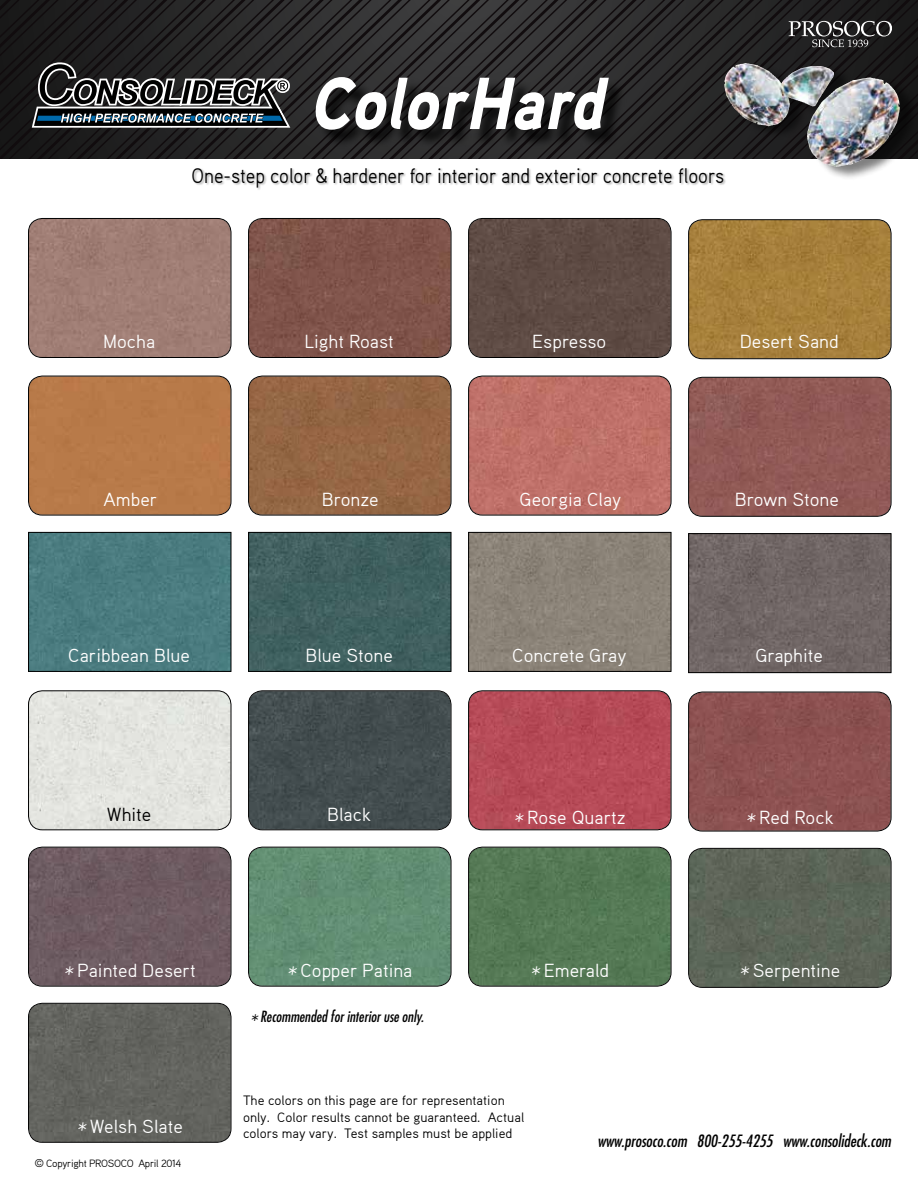
<style>
.page{position:relative;width:918px;height:1188px;background:#fff}
.page>*{position:absolute;margin:0;border:0;box-sizing:border-box;transform-origin:0 0}
.t1{font:italic 900 73.5px "Aaux Pro";color:#fff;scale:.9 1}
.t2{font:21px "Aaux Pro";color:#000;scale:.9 1}
.t3{font:18.75px "Aaux Pro";color:#fff}
.t4{font:18.75px "Aaux Pro";color:#000}
.t5{font:italic condensed 16.5px "Futura Std";color:#000}
.t6{font:italic condensed 15px "Futura Std";color:#000}
.t7{font:13.5px/16.2px "Aaux Pro";color:#000}
.t8{font:10.5px "Aaux Pro";letter-spacing:-.03em;color:#000}
.s1{font-family:"Futura Std";font-style:italic;font-stretch:condensed;font-size:26.1px}
.s2{font-size:21px}
.s3{font-family:"Futura Std"}
</style>
<div class="page">
<div style="left:29px;top:219px;width:202px;height:138px;background:#a07e75"></div>
<div style="left:28px;top:218px;width:203px;height:140px;border:1px solid #000;border-radius:14px"></div>
<div style="left:29px;top:376px;width:202px;height:139px;background:#b87a49"></div>
<div style="left:28px;top:376px;width:203px;height:139px;border:1px solid #000;border-radius:14px"></div>
<svg style="left:28px;top:532px;width:204px;height:140px;background:#49797d"></svg>
<div style="left:29px;top:691px;width:202px;height:139px;background:#e3e4df"></div>
<div style="left:28px;top:690px;width:203px;height:140px;border:1px solid #000;border-radius:14px"></div>
<img style="left:29px;top:847px;width:202px;height:139px">
<div style="left:28px;top:847px;width:203px;height:139px;border:1px solid #000;border-radius:14px"></div>
<div style="left:29px;top:1004px;width:202px;height:138px;background:#62635e"></div>
<div style="left:28px;top:1003px;width:203px;height:140px;border:1px solid #000;border-radius:14px"></div>
<div style="left:249px;top:219px;width:202px;height:138px;background:#80544b"></div>
<div style="left:248px;top:218px;width:203px;height:140px;border:1px solid #000;border-radius:14px"></div>
<img style="left:249px;top:376px;width:202px;height:139px">
<div style="left:248px;top:376px;width:203px;height:139px;border:1px solid #000;border-radius:14px"></div>
<svg style="left:248px;top:532px;width:204px;height:140px;background:#3f5e5d"></svg>
<div style="left:249px;top:691px;width:202px;height:139px;background:#434d4f"></div>
<div style="left:248px;top:690px;width:203px;height:140px;border:1px solid #000;border-radius:14px"></div>
<img style="left:249px;top:847px;width:202px;height:139px">
<div style="left:248px;top:847px;width:203px;height:139px;border:1px solid #000;border-radius:14px"></div>
<div style="left:469px;top:219px;width:202px;height:138px;background:#5e4b44"></div>
<div style="left:468px;top:218px;width:203px;height:140px;border:1px solid #000;border-radius:14px"></div>
<img style="left:469px;top:376px;width:202px;height:139px">
<div style="left:468px;top:376px;width:203px;height:139px;border:1px solid #000;border-radius:14px"></div>
<svg style="left:468px;top:532px;width:204px;height:140px;background:#888075"></svg>
<div style="left:469px;top:691px;width:202px;height:139px;background:#b64a57"></div>
<div style="left:468px;top:690px;width:203px;height:140px;border:1px solid #000;border-radius:14px"></div>
<div style="left:469px;top:847px;width:202px;height:139px;background:#557955"></div>
<div style="left:468px;top:847px;width:203px;height:139px;border:1px solid #000;border-radius:14px"></div>
<img style="left:689px;top:220px;width:202px;height:138px">
<div style="left:688px;top:219px;width:203px;height:140px;border:1px solid #000;border-radius:14px"></div>
<div style="left:689px;top:378px;width:202px;height:138px;background:#915a56"></div>
<div style="left:688px;top:377px;width:203px;height:140px;border:1px solid #000;border-radius:14px"></div>
<svg style="left:688px;top:533px;width:204px;height:140px;background:#6e6463"></svg>
<div style="left:689px;top:692px;width:202px;height:139px;background:#8c5151"></div>
<div style="left:688px;top:692px;width:203px;height:139px;border:1px solid #000;border-radius:14px"></div>
<img style="left:689px;top:849px;width:202px;height:138px">
<div style="left:688px;top:848px;width:203px;height:140px;border:1px solid #000;border-radius:14px"></div>
<svg style="left:0;top:0;width:918px;height:159px;background:#252425"></svg>
<svg style="left:29px;top:61px;width:264px;height:67px;background:#494c4e"></svg>
<div style="left:318px;top:80px;width:309px;height:69px;background:#000;opacity:.75"></div>
<div style="left:192px;top:168px;width:535px;height:23px;background:#000;opacity:.3"></div>
<div style="left:729px;top:63px;width:189px;height:118px;background:#000;opacity:.5"></div>
<img style="left:724px;top:63px;width:76px;height:64px">
<svg style="left:789px;top:21px;width:103px;height:26px;background:#4b4a4b"></svg>
<h1 class="t1" style="left:309px;top:56px;width:348px">ColorHard</h1>
<p class="t2" style="left:192px;top:162px;width:593px">One-step color &amp; hardener for interior and exterior concrete floors</p>
<p class="t3" style="left:103px;top:330px;width:54px">Mocha</p>
<p class="t3" style="left:304px;top:330px;width:91px">Light Roast</p>
<p class="t3" style="left:532px;top:330px;width:76px">Espresso</p>
<p class="t3" style="left:740px;top:330px;width:100px">Desert Sand</p>
<p class="t3" style="left:104px;top:488px;width:55px">Amber</p>
<p class="t3" style="left:322px;top:488px;width:59px">Bronze</p>
<p class="t3" style="left:520px;top:488px;width:103px">Georgia Clay</p>
<p class="t3" style="left:735px;top:488px;width:106px">Brown Stone</p>
<p class="t3" style="left:68px;top:644px;width:123px">Caribbean Blue</p>
<p class="t3" style="left:305px;top:644px;width:89px">Blue Stone</p>
<p class="t3" style="left:512px;top:644px;width:116px">Concrete Gray</p>
<p class="t3" style="left:755px;top:644px;width:69px">Graphite</p>
<p class="t4" style="left:107px;top:802px;width:46px">White</p>
<p class="t3" style="left:327px;top:802px;width:46px">Black</p>
<p class="t3" style="left:513px;top:806px;width:115px"><span class="s1">*</span> Rose Quartz</p>
<p class="t3" style="left:745px;top:806px;width:91px"><span class="s1">*</span> Red Rock</p>
<p class="t3" style="left:63px;top:959px;width:135px"><span class="s1">*</span> Painted Desert</p>
<p class="t3" style="left:286px;top:959px;width:128px"><span class="s1">*</span> Copper Patina</p>
<p class="t3" style="left:529px;top:959px;width:82px"><span class="s1">*</span> Emerald</p>
<p class="t3" style="left:738px;top:959px;width:104px"><span class="s1">*</span> Serpentine</p>
<p class="t6" style="left:249px;top:1008px;width:176px"><span class="s2">*</span> Recommended for interior use only.</p>
<p class="t3" style="left:75px;top:1115px;width:109px"><span class="s1">*</span> Welsh Slate</p>
<p class="t8" style="left:35px;top:1156px;width:148px"><span class="s3">©</span> Copyright PROSOCO April 2014</p>
<p class="t7" style="left:243px;top:1092px;width:283px">The colors on this page are for representation only. Color results cannot be guaranteed. Actual colors may vary. Test samples must be applied</p>
<p class="t5" style="left:597px;top:1131px;width:295px">www.prosoco.com 800-255-4255 www.consolideck.com</p>
</div>
